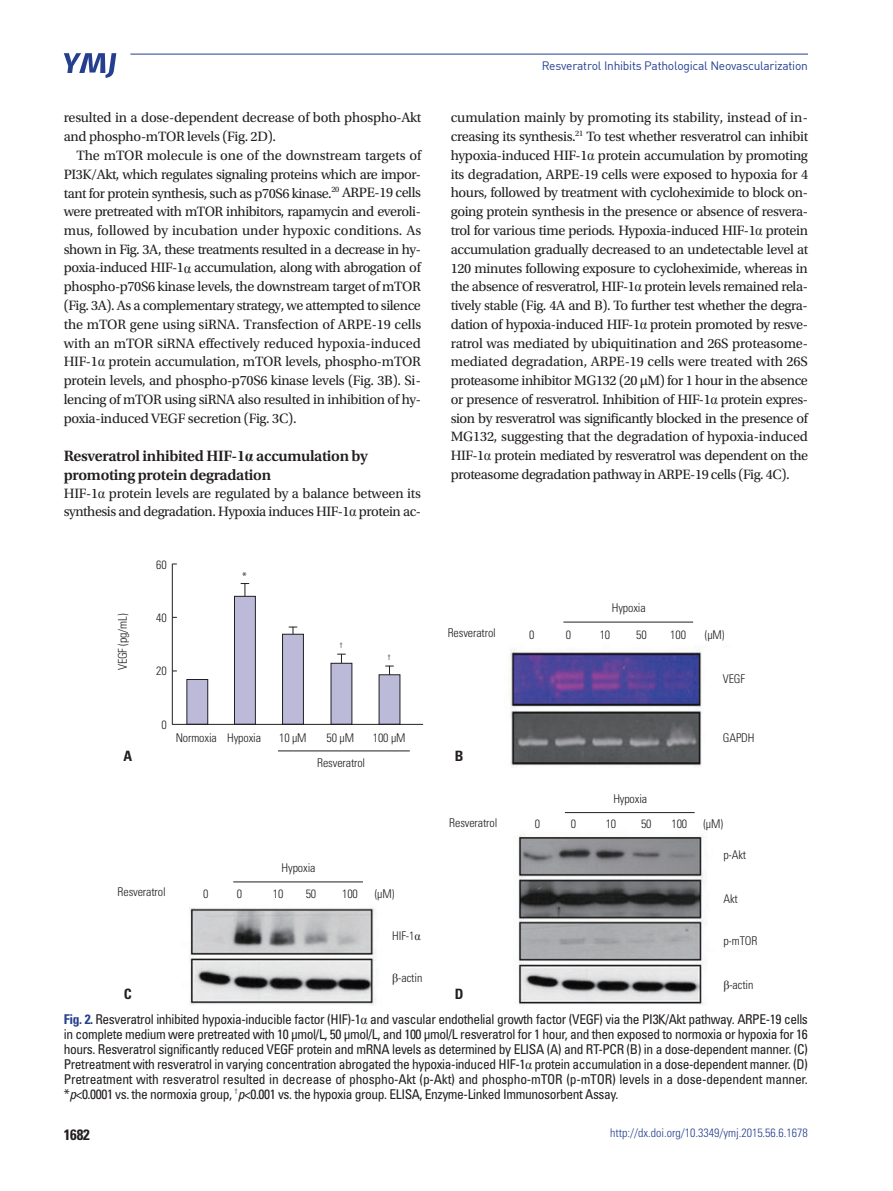
<style>
.page{position:relative;width:893px;height:1191px;background:#fff}
.page>*{position:absolute;margin:0;border:0;box-sizing:border-box;transform-origin:0 0}
.t1{font:600 15.75px/18.8px "Utopia Std";letter-spacing:-.02em;color:#231f20}
.t2{font:700 condensed 15px "Univers LT Std";color:#231f20}
.t3{font:14.25px/18.8px "Utopia Std";letter-spacing:-.025em;color:#231f20;text-align:justify}
.t4{font:700 condensed 14.25px "Univers LT Std";color:#231f20}
.t5{font:condensed 13.5px/15px "Univers LT Std";letter-spacing:-.03em;color:#231f20;text-align:justify}
.t6{font:300 condensed 12px "Univers LT Std";letter-spacing:-.01em;color:#231f20}
.t7{font:12px "Dinreg";letter-spacing:-.02em;color:#253f8e}
.t8{font:300 condensed 12px "Univers LT Std";color:#253f8e}
.t9{font:300 condensed 7.65px "Univers LT Std";color:#231f20}
.s1{font-family:"Times New Roman"}
.s2{font-family:"Times New Roman";font-weight:700}
.s3{font-family:"Times New Roman";font-weight:400;font-stretch:normal}
.s4{font-weight:700;color:#253f8e}
.s5{font-family:"Times New Roman";font-stretch:normal}
.s6{font-style:italic}
</style>
<div class="page">
<svg style="left:64px;top:53px;width:52px;height:25px"></svg>
<hr style="left:130px;top:54px;width:678px;height:1px;background:#253f8e">
<img style="left:189px;top:882px;width:187px;height:123px">
<img style="left:518px;top:812px;width:189px;height:193px">
<img style="left:508px;top:621px;width:194px;height:146px">
<svg style="left:241px;top:583px;width:8px;height:13px"></svg>
<svg style="left:289px;top:627px;width:8px;height:7px"></svg>
<svg style="left:337px;top:654px;width:9px;height:9px"></svg>
<svg style="left:385px;top:666px;width:9px;height:8px"></svg>
<hr style="left:172px;top:564px;width:1px;height:160px;background:#231f20">
<div style="left:187px;top:679px;width:21px;height:45px;background:#bbbbd9"></div>
<div style="left:187px;top:679px;width:21px;height:45px;border:1px solid #231f20"></div>
<div style="left:234px;top:596px;width:21px;height:128px;background:#bbbbd9"></div>
<div style="left:234px;top:596px;width:22px;height:128px;border:1px solid #231f20"></div>
<div style="left:283px;top:634px;width:20px;height:90px;background:#bbbbd9"></div>
<div style="left:282px;top:634px;width:22px;height:90px;border:1px solid #231f20"></div>
<div style="left:331px;top:663px;width:21px;height:61px;background:#bbbbd9"></div>
<div style="left:379px;top:675px;width:21px;height:49px;background:#bbbbd9"></div>
<hr style="left:172px;top:724px;width:251px;height:1px;background:#231f20">
<hr style="left:278px;top:750px;width:132px;height:1px;background:#231f20">
<hr style="left:563px;top:622px;width:130px;height:1px;background:#231f20">
<hr style="left:233px;top:881px;width:130px;height:1px;background:#231f20">
<hr style="left:565px;top:812px;width:130px;height:1px;background:#231f20">
<p class="t3" style="left:64px;top:109px;width:359px">resulted in a dose-dependent decrease of both phospho-Akt and phospho-mTOR levels (Fig. 2D).</p>
<p class="t3" style="left:64px;top:146px;width:359px;text-indent:13px">The mTOR molecule is one of the downstream targets of PI3K/Akt, which regulates signaling proteins which are impor&shy;tant for protein synthesis, such as p70S6 kinase.<sup>20</sup> ARPE-19 cells were pretreated with mTOR inhibitors, rapamycin and everoli&shy;mus, followed by incubation under hypoxic conditions. As shown in Fig. 3A, these treatments resulted in a decrease in hy&shy;poxia-induced HIF-1<span class="s1">α</span> accumulation, along with abrogation of phospho-p70S6 kinase levels, the downstream target of mTOR (Fig. 3A). As a complementary strategy, we attempted to silence the mTOR gene using siRNA. Transfection of ARPE-19 cells with an mTOR siRNA effectively reduced hypoxia-induced HIF-1<span class="s1">α</span> protein accumulation, mTOR levels, phospho-mTOR protein levels, and phospho-p70S6 kinase levels (Fig. 3B). Si&shy;lencing of mTOR using siRNA also resulted in inhibition of hy&shy;poxia-induced VEGF secretion (Fig. 3C).</p>
<p class="t1" style="left:64px;top:447px;width:306px">Resveratrol inhibited HIF-1<span class="s2">α</span> accumulation by promoting protein degradation</p>
<p class="t3" style="left:64px;top:484px;width:359px">HIF-1<span class="s1">α</span> protein levels are regulated by a balance between its synthesis and degradation. Hypoxia induces HIF-1<span class="s1">α</span> protein ac-</p>
<p class="t6" style="left:115px;top:670px;width:58px;rotate:-90deg">VEGF (pg/mL)</p>
<p class="t4" style="left:123px;top:747px;width:10px">A</p>
<p class="t6" style="left:156px;top:557px;width:12px">60</p>
<p class="t6" style="left:156px;top:610px;width:12px">40</p>
<p class="t6" style="left:242px;top:570px;width:7px">*</p>
<p class="t6" style="left:156px;top:664px;width:12px">20</p>
<p class="t6" style="left:161px;top:717px;width:7px">0</p>
<p class="t6" style="left:176px;top:730px;width:87px">Normoxia Hypoxia</p>
<p class="t9" style="left:340px;top:641px;width:5px">†</p>
<p class="t9" style="left:388px;top:653px;width:5px">†</p>
<p class="t6" style="left:279px;top:730px;width:29px">10 μM</p>
<p class="t6" style="left:327px;top:730px;width:29px">50 μM</p>
<p class="t6" style="left:373px;top:730px;width:34px">100 μM</p>
<p class="t6" style="left:317px;top:755px;width:50px">Resveratrol</p>
<p class="t6" style="left:118px;top:884px;width:50px">Resveratrol</p>
<p class="t4" style="left:124px;top:985px;width:9px">C</p>
<p class="t6" style="left:203px;top:886px;width:7px">0</p>
<p class="t6" style="left:237px;top:886px;width:7px">0</p>
<p class="t6" style="left:282px;top:861px;width:35px">Hypoxia</p>
<p class="t6" style="left:273px;top:886px;width:12px">10</p>
<p class="t6" style="left:306px;top:886px;width:12px">50</p>
<p class="t6" style="left:342px;top:886px;width:17px">100</p>
<p class="t6" style="left:375px;top:886px;width:21px">(μM)</p>
<p class="t6" style="left:392px;top:929px;width:30px">HIF-1<span class="s3">α</span></p>
<p class="t6" style="left:392px;top:970px;width:32px"><span class="s3">β</span>-actin</p>
<p class="t7" style="left:542px;top:58px;width:268px">Resveratrol Inhibits Pathological Neovascularization</p>
<p class="t3" style="left:451px;top:109px;width:359px">cumulation mainly by promoting its stability, instead of in&shy;creasing its synthesis.<sup>21</sup> To test whether resveratrol can inhibit hypoxia-induced HIF-1<span class="s1">α</span> protein accumulation by promoting its degradation, ARPE-19 cells were exposed to hypoxia for 4 hours, followed by treatment with cycloheximide to block on&shy;going protein synthesis in the presence or absence of resvera&shy;trol for various time periods. Hypoxia-induced HIF-1<span class="s1">α</span> protein accumulation gradually decreased to an undetectable level at 120 minutes following exposure to cycloheximide, whereas in the absence of resveratrol, HIF-1<span class="s1">α</span> protein levels remained rela&shy;tively stable (Fig. 4A and B). To further test whether the degra&shy;dation of hypoxia-induced HIF-1<span class="s1">α</span> protein promoted by resve&shy;ratrol was mediated by ubiquitination and 26S proteasome&shy;mediated degradation, ARPE-19 cells were treated with 26S proteasome inhibitor MG132 (20 μM) for 1 hour in the absence or presence of resveratrol. Inhibition of HIF-1<span class="s1">α</span> protein expres&shy;sion by resveratrol was significantly blocked in the presence of MG132, suggesting that the degradation of hypoxia-induced HIF-1<span class="s1">α</span> protein mediated by resveratrol was dependent on the proteasome degradation pathway in ARPE-19 cells (Fig. 4C).</p>
<p class="t6" style="left:448px;top:626px;width:50px">Resveratrol</p>
<p class="t4" style="left:455px;top:747px;width:10px">B</p>
<p class="t6" style="left:449px;top:815px;width:50px">Resveratrol</p>
<p class="t4" style="left:455px;top:985px;width:10px">D</p>
<p class="t6" style="left:529px;top:627px;width:7px">0</p>
<p class="t6" style="left:535px;top:817px;width:7px">0</p>
<p class="t6" style="left:566px;top:627px;width:7px">0</p>
<p class="t6" style="left:571px;top:817px;width:7px">0</p>
<p class="t6" style="left:612px;top:600px;width:35px">Hypoxia</p>
<p class="t6" style="left:600px;top:627px;width:12px">10</p>
<p class="t6" style="left:636px;top:627px;width:12px">50</p>
<p class="t6" style="left:670px;top:627px;width:17px">100</p>
<p class="t6" style="left:705px;top:627px;width:21px">(μM)</p>
<p class="t6" style="left:723px;top:672px;width:24px">VEGF</p>
<p class="t6" style="left:723px;top:731px;width:33px">GAPDH</p>
<p class="t6" style="left:613px;top:791px;width:35px">Hypoxia</p>
<p class="t6" style="left:606px;top:817px;width:12px">10</p>
<p class="t6" style="left:641px;top:817px;width:12px">50</p>
<p class="t6" style="left:671px;top:817px;width:17px">100</p>
<p class="t6" style="left:703px;top:817px;width:21px">(μM)</p>
<p class="t6" style="left:723px;top:847px;width:24px">p-Akt</p>
<p class="t6" style="left:723px;top:891px;width:16px">Akt</p>
<p class="t6" style="left:723px;top:933px;width:36px">p-mTOR</p>
<p class="t6" style="left:723px;top:977px;width:32px"><span class="s3">β</span>-actin</p>
<p class="t5" style="left:64px;top:1011px;width:746px"><span class="s4">Fig. 2.</span> Resveratrol inhibited hypoxia-inducible factor (HIF)-1<span class="s5">α</span> and vascular endothelial growth factor (VEGF) via the PI3K/Akt pathway. ARPE-19 cells in complete medium were pretreated with 10 μmol/L, 50 μmol/L, and 100 μmol/L resveratrol for 1 hour, and then exposed to normoxia or hypoxia for 16 hours. Resveratrol significantly reduced VEGF protein and mRNA levels as determined by ELISA (A) and RT-PCR (B) in a dose-dependent manner. (C)<br>Pretreatment with resveratrol in varying concentration abrogated the hypoxia-induced HIF-1<span class="s5">α</span> protein accumulation in a dose-dependent manner. (D)<br>Pretreatment with resveratrol resulted in decrease of phospho-Akt (p-Akt) and phospho-mTOR (p-mTOR) levels in a dose-dependent manner. *<span class="s6">p</span>&lt;0.0001 vs. the normoxia group, <sup>†</sup><span class="s6">p</span>&lt;0.001 vs. the hypoxia group. ELISA, Enzyme-Linked Immunosorbent Assay.</p>
<p class="t2" style="left:64px;top:1125px;width:28px">1682</p>
<p class="t8" style="left:610px;top:1125px;width:199px">http://dx.doi.org/10.3349/ymj.2015.56.6.1678</p>
</div>
